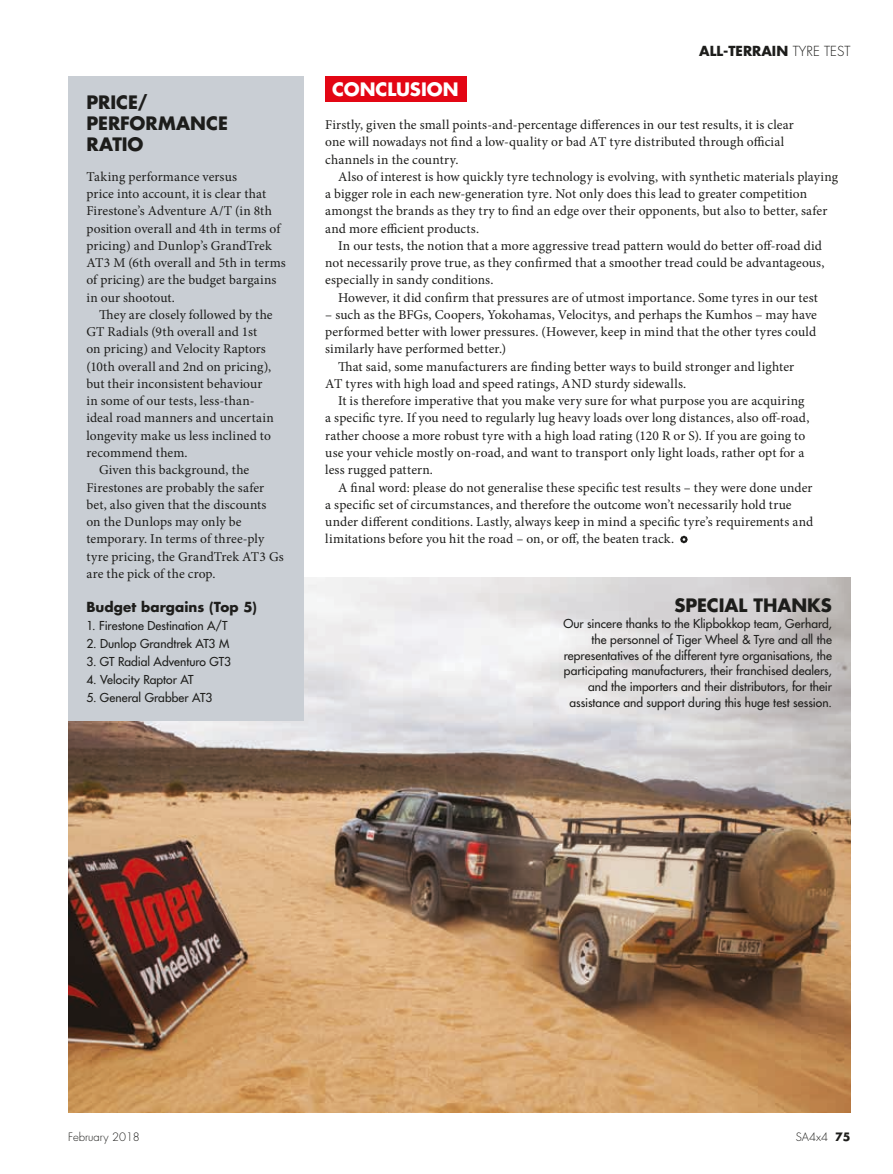
<style>
.page{position:relative;width:893px;height:1174px;background:#fff}
.page>*{position:absolute;margin:0;border:0;box-sizing:border-box;transform-origin:0 0}
.t1{font:700 18px/21px "Futura Std";letter-spacing:-.005em;color:#1d1d1b}
.t2{font:700 18px "Futura Std";color:#fff}
.t3{font:13.5px/17.2px "Minion Pro";letter-spacing:.01em;color:#1d1d1b}
.t4{font:700 13.5px "Futura Std";letter-spacing:.005em;color:#1d1d1b}
.t5{font:500 12px/15.8px "Futura Std";letter-spacing:.005em;color:#1d1d1b;text-align:right}
.t6{font:300 11.25px "Futura Std";color:#1d1d1b}
.s1{font-weight:300}
.s2{font-weight:700}
</style>
<div class="page">
<img style="left:68px;top:578px;width:782px;height:534px">
<div style="left:68px;top:77px;width:235px;height:644px;background:#c9ced4"></div>
<svg style="left:680px;top:535px;width:8px;height:8px"></svg>
<div style="left:325px;top:77px;width:142px;height:25px;background:#e30614"></div>
<h1 class="t1" style="left:86px;top:92px;width:143px">PRICE/<br>PERFORMANCE<br>RATIO</h1>
<p class="t3" style="left:86px;top:168px;width:201px">Taking performance versus<br>price into account, it is clear that<br>Firestone’s Adventure A/T (in 8th position overall and 4th in terms of pricing) and Dunlop’s GrandTrek<br>AT3 M (6th overall and 5th in terms of pricing) are the budget bargains in our shootout.</p>
<p class="t3" style="left:99px;top:306px;width:175px">They are closely followed by the</p>
<p class="t3" style="left:86px;top:323px;width:172px">GT Radials (9th overall and 1st</p>
<p class="t3" style="left:86px;top:340px;width:181px">on pricing) and Velocity Raptors</p>
<p class="t3" style="left:86px;top:358px;width:186px">(10th overall and 2nd on pricing),</p>
<p class="t3" style="left:86px;top:375px;width:178px">but their inconsistent behaviour</p>
<p class="t3" style="left:86px;top:392px;width:170px">in some of our tests, less-than-</p>
<p class="t3" style="left:86px;top:409px;width:189px">ideal road manners and uncertain</p>
<p class="t3" style="left:86px;top:427px;width:186px">longevity make us less inclined to</p>
<p class="t3" style="left:86px;top:444px;width:103px">recommend them.</p>
<p class="t3" style="left:99px;top:461px;width:152px">Given this background, the</p>
<p class="t3" style="left:86px;top:478px;width:179px">Firestones are probably the safer</p>
<p class="t3" style="left:86px;top:496px;width:182px">bet, also given that the discounts</p>
<p class="t3" style="left:86px;top:513px;width:157px">on the Dunlops may only be</p>
<p class="t3" style="left:86px;top:530px;width:179px">temporary. In terms of three-ply</p>
<p class="t3" style="left:86px;top:547px;width:199px">tyre pricing, the GrandTrek AT3 Gs</p>
<p class="t3" style="left:86px;top:565px;width:131px">are the pick of the crop.</p>
<p class="t4" style="left:86px;top:598px;width:172px">Budget bargains (Top 5)</p>
<p class="t5" style="left:86px;top:618px;width:143px">1. Firestone Destination A/T</p>
<p class="t5" style="left:86px;top:636px;width:144px">2. Dunlop Grandtrek AT3 M</p>
<p class="t5" style="left:86px;top:654px;width:146px">3. GT Radial Adventuro GT3</p>
<p class="t5" style="left:86px;top:672px;width:109px">4. Velocity Raptor AT</p>
<p class="t5" style="left:86px;top:690px;width:127px">5. General Grabber AT3</p>
<h1 class="t2" style="left:332px;top:77px;width:128px">CONCLUSION</h1>
<p class="t4" style="left:699px;top:42px;width:153px">ALL-TERRAIN <span class="s1">TYRE TEST</span></p>
<p class="t3" style="left:325px;top:116px;width:470px">Firstly, given the small points-and-percentage differences in our test results, it is clear one will nowadays not find a low-quality or bad AT tyre distributed through official channels in the country.</p>
<p class="t3" style="left:325px;top:168px;width:514px;text-indent:13px">Also of interest is how quickly tyre technology is evolving, with synthetic materials playing a bigger role in each new-generation tyre. Not only does this lead to greater competition amongst the brands as they try to find an edge over their opponents, but also to better, safer and more efficient products.</p>
<p class="t3" style="left:325px;top:237px;width:501px;text-indent:13px">In our tests, the notion that a more aggressive tread pattern would do better off-road did not necessarily prove true, as they confirmed that a smoother tread could be advantageous, especially in sandy conditions.</p>
<p class="t3" style="left:338px;top:289px;width:481px">However, it did confirm that pressures are of utmost importance. Some tyres in our test</p>
<p class="t3" style="left:325px;top:306px;width:493px">– such as the BFGs, Coopers, Yokohamas, Velocitys, and perhaps the Kumhos – may have</p>
<p class="t3" style="left:325px;top:323px;width:492px">performed better with lower pressures. (However, keep in mind that the other tyres could</p>
<p class="t3" style="left:325px;top:340px;width:182px">similarly have performed better.)</p>
<p class="t3" style="left:338px;top:358px;width:458px">That said, some manufacturers are finding better ways to build stronger and lighter</p>
<p class="t3" style="left:325px;top:375px;width:362px">AT tyres with high load and speed ratings, AND sturdy sidewalls.</p>
<p class="t3" style="left:338px;top:392px;width:468px">It is therefore imperative that you make very sure for what purpose you are acquiring</p>
<p class="t3" style="left:325px;top:409px;width:486px">a specific tyre. If you need to regularly lug heavy loads over long distances, also off-road,</p>
<p class="t3" style="left:325px;top:427px;width:481px">rather choose a more robust tyre with a high load rating (120 R or S). If you are going to</p>
<p class="t3" style="left:325px;top:444px;width:480px">use your vehicle mostly on-road, and want to transport only light loads, rather opt for a</p>
<p class="t3" style="left:325px;top:461px;width:109px">less rugged pattern.</p>
<p class="t3" style="left:338px;top:478px;width:476px">A final word: please do not generalise these specific test results – they were done under</p>
<p class="t3" style="left:325px;top:496px;width:468px">a specific set of circumstances, and therefore the outcome won’t necessarily hold true</p>
<p class="t3" style="left:325px;top:513px;width:489px">under different conditions. Lastly, always keep in mind a specific tyre’s requirements and</p>
<p class="t3" style="left:325px;top:530px;width:350px">limitations before you hit the road – on, or off, the beaten track.</p>
<h1 class="t1" style="left:674px;top:595px;width:159px">SPECIAL THANKS</h1>
<p class="t5" style="left:563px;top:616px;width:270px">Our sincere thanks to the Klipbokkop team, Gerhard, the personnel of Tiger Wheel &amp; Tyre and all the representatives of the different tyre organisations, the participating manufacturers, their franchised dealers, and the importers and their distributors, for their assistance and support during this huge test session.</p>
<p class="t6" style="left:68px;top:1129px;width:73px">February 2018</p>
<p class="t6" style="left:796px;top:1129px;width:56px">SA4x4 <span class="s2">75</span></p>
</div>
